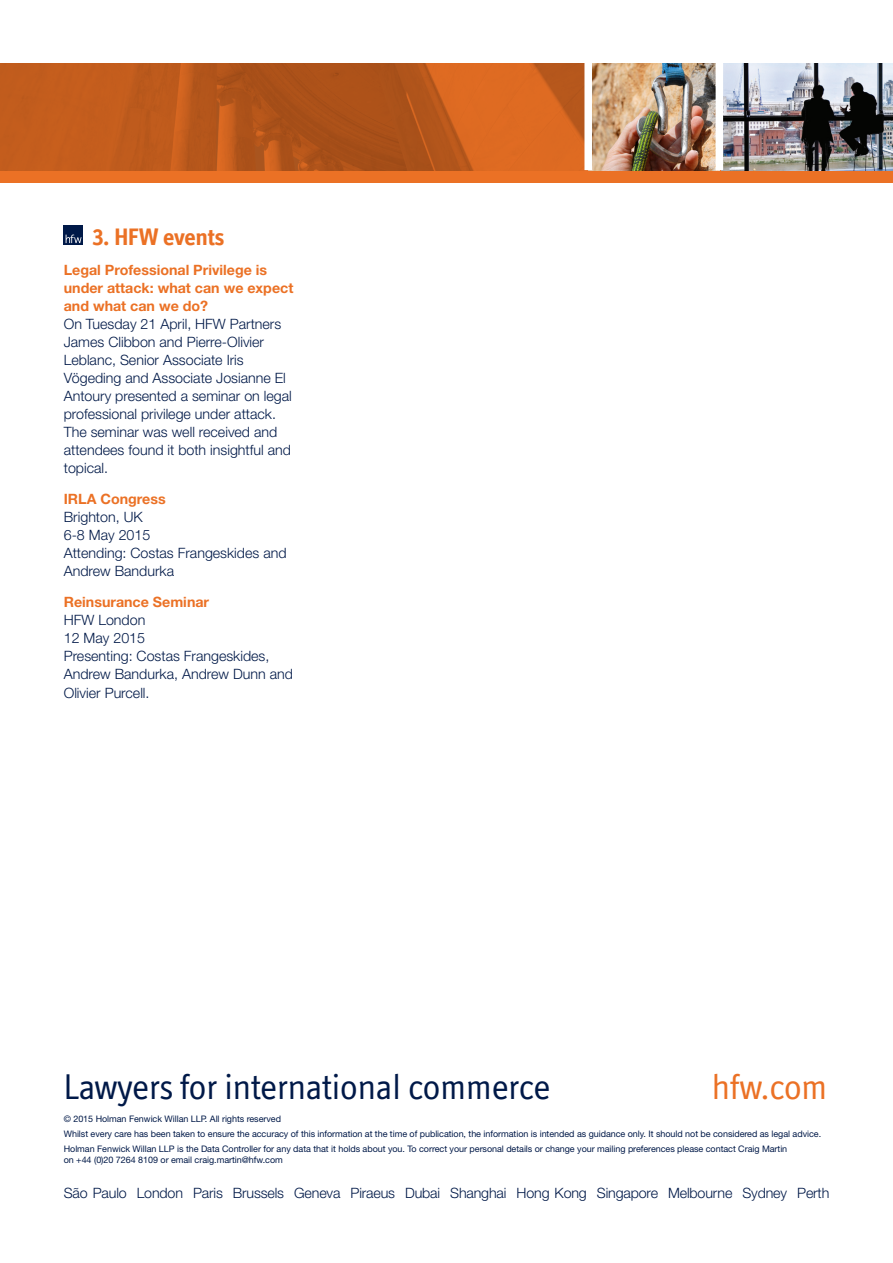
<style>
.page{position:relative;width:893px;height:1263px;background:#fff}
.page>*{position:absolute;margin:0;border:0;box-sizing:border-box;transform-origin:0 0}
.t1{font:36px "Officina Display ITC Std";color:#001948}
.t2{font:36px "Officina Display ITC Std";color:#eb7125}
.Article_Head{font:700 24px "Officina Display ITC";color:#eb7125}
.Body_Copy{font:300 14.25px/18px "Helvetica Neue LT Std";color:#001948}
.t3{font:9px "Helvetica Neue LT Std";letter-spacing:-.005em;color:#001948}
.s1{font-weight:700;color:#eb7125}
</style>
<div class="page">
<div style="left:0;top:170px;width:893px;height:13px;background:#eb7125"></div>
<img style="left:592px;top:64px;width:124px;height:106px">
<img style="left:723px;top:64px;width:170px;height:106px">
<svg style="left:1px;top:64px;width:583px;height:106px;background:#be5a1c"></svg>
<img style="left:0;top:64px;width:1px;height:106px">
<div style="left:64px;top:225px;width:19px;height:19px;background:#001948"></div>
<svg style="left:66px;top:235px;width:16px;height:8px"></svg>
<p class="Article_Head" style="left:93px;top:222px;width:133px">3. HFW events</p>
<p class="Body_Copy" style="left:64px;top:261px;width:231px"><span class="s1">Legal Professional Privilege is under attack: what can we expect and what can we do?<br></span>On Tuesday 21 April, HFW Partners<br>James Clibbon and Pierre-Olivier<br>Leblanc, Senior Associate Iris<br>Vögeding and Associate Josianne El<br>Antoury presented a seminar on legal professional privilege under attack.<br>The seminar was well received and attendees found it both insightful and topical.</p>
<p class="Body_Copy" style="left:64px;top:490px;width:224px"><span class="s1">IRLA Congress<br></span>Brighton, UK<br>6-8 May 2015<br>Attending: Costas Frangeskides and<br>Andrew Bandurka</p>
<p class="Body_Copy" style="left:64px;top:592px;width:231px"><span class="s1">Reinsurance Seminar<br></span>HFW London<br>12 May 2015<br>Presenting: Costas Frangeskides,<br>Andrew Bandurka, Andrew Dunn and<br>Olivier Purcell.</p>
<p class="t1" style="left:64px;top:1066px;width:488px">Lawyers for international commerce</p>
<p class="t2" style="left:712px;top:1066px;width:117px">hfw.com</p>
<p class="t3" style="left:64px;top:1114px;width:219px">© 2015 Holman Fenwick Willan LLP. All rights reserved</p>
<p class="t3" style="left:64px;top:1129px;width:759px">Whilst every care has been taken to ensure the accuracy of this information at the time of publication, the information is intended as guidance only. It should not be considered as legal advice.</p>
<p class="t3" style="left:64px;top:1144px;width:725px">Holman Fenwick Willan LLP is the Data Controller for any data that it holds about you. To correct your personal details or change your mailing preferences please contact Craig Martin</p>
<p class="t3" style="left:64px;top:1154px;width:221px">on +44 (0)20 7264 8109 or email craig.martin@hfw.com</p>
<p class="Body_Copy" style="left:64px;top:1183px;width:767px">São Paulo London Paris Brussels Geneva Piraeus Dubai Shanghai Hong Kong Singapore Melbourne Sydney Perth</p>
</div>
